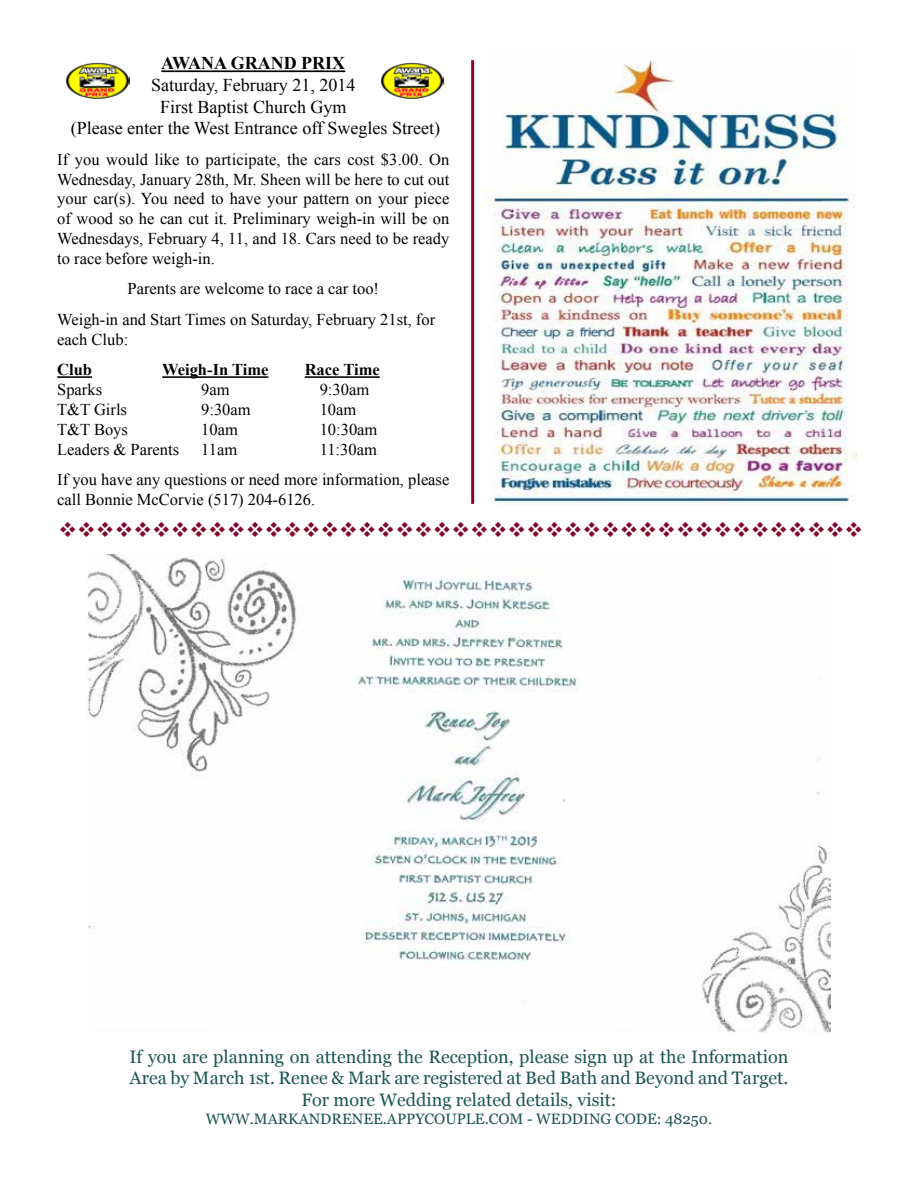
<style>
.page{position:relative;width:918px;height:1188px;background:#fff}
.page>*{position:absolute;margin:0;border:0;box-sizing:border-box;transform-origin:0 0}
.t1{font:21px "Wingdings";color:#85062b}
.t2{font:18px/21.6px "Georgia";color:#1c5651;text-align:center}
.t3{font:18px/21.6px "Times New Roman";color:#000;text-align:center}
.t4{font:700 18px "Times New Roman";color:#000}
.t5{font:16.5px/19.8px "Times New Roman";color:#000}
.t6{font:700 16.5px "Times New Roman";color:#000}
.t7{font:15px "Georgia";color:#1c5651}
</style>
<div class="page">
<hr style="left:161px;top:70px;width:184px;height:2px;background:#000">
<hr style="left:57px;top:376px;width:35px;height:2px;background:#000">
<hr style="left:162px;top:376px;width:106px;height:2px;background:#000">
<hr style="left:305px;top:376px;width:75px;height:2px;background:#000">
<img style="left:66px;top:63px;width:63px;height:36px">
<img style="left:381px;top:63px;width:63px;height:36px">
<hr style="left:471px;top:60px;width:3px;height:444px;background:#85062b">
<img style="left:486px;top:59px;width:370px;height:443px">
<img style="left:88px;top:555px;width:742px;height:478px">
<p class="t4" style="left:161px;top:50px;width:185px">AWANA GRAND PRIX</p>
<p class="t3" style="left:71px;top:74px;width:371px">Saturday, February 21, 2014<br>First Baptist Church Gym<br>(Please enter the West Entrance off Swegles Street)</p>
<p class="t5" style="left:57px;top:149px;width:394px;text-align:justify">If you would like to participate, the cars cost $3.00. On Wednesday, January 28th, Mr. Sheen will be here to cut out your car(s). You need to have your pattern on your piece of wood so he can cut it. Preliminary weigh-in will be on Wednesdays, February 4, 11, and 18. Cars need to be ready to race before weigh-in.</p>
<p class="t5" style="left:57px;top:273px;width:379px;line-height:30.6px;text-indent:70px">Parents are welcome to race a car too!<br>Weigh-in and Start Times on Saturday, February 21st, for</p>
<p class="t5" style="left:57px;top:329px;width:73px">each Club:</p>
<p class="t6" style="left:57px;top:358px;width:36px">Club</p>
<p class="t6" style="left:162px;top:358px;width:108px">Weigh-In Time</p>
<p class="t6" style="left:305px;top:358px;width:77px">Race Time</p>
<p class="t5" style="left:57px;top:379px;width:46px">Sparks</p>
<p class="t5" style="left:201px;top:379px;width:30px">9am</p>
<p class="t5" style="left:320px;top:379px;width:51px">9:30am</p>
<p class="t5" style="left:57px;top:399px;width:71px">T&amp;T Girls</p>
<p class="t5" style="left:201px;top:399px;width:51px">9:30am</p>
<p class="t5" style="left:320px;top:399px;width:38px">10am</p>
<p class="t5" style="left:57px;top:419px;width:72px">T&amp;T Boys</p>
<p class="t5" style="left:201px;top:419px;width:38px">10am</p>
<p class="t5" style="left:320px;top:419px;width:59px">10:30am</p>
<p class="t5" style="left:57px;top:439px;width:123px">Leaders &amp; Parents</p>
<p class="t5" style="left:201px;top:439px;width:38px">11am</p>
<p class="t5" style="left:57px;top:433px;width:394px;line-height:30.6px;text-indent:262px">11:30am<br>If you have any questions or need more information, please</p>
<p class="t5" style="left:57px;top:489px;width:260px">call Bonnie McCorvie (517) 204-6126.</p>
<p class="t1" style="left:59px;top:518px;width:806px">❖❖❖❖❖❖❖❖❖❖❖❖❖❖❖❖❖❖❖❖❖❖❖❖❖❖❖❖❖❖❖❖❖❖❖❖❖❖❖❖❖❖❖</p>
<p class="t2" style="left:130px;top:1046px;width:660px">If you are planning on attending the Reception, please sign up at the Information<br>Area by March 1st. Renee &amp; Mark are registered at Bed Bath and Beyond and Target.<br>For more Wedding related details, visit:</p>
<p class="t7" style="left:206px;top:1110px;width:508px">WWW.MARKANDRENEE.APPYCOUPLE.COM - WEDDING CODE: 48250.</p>
</div>
